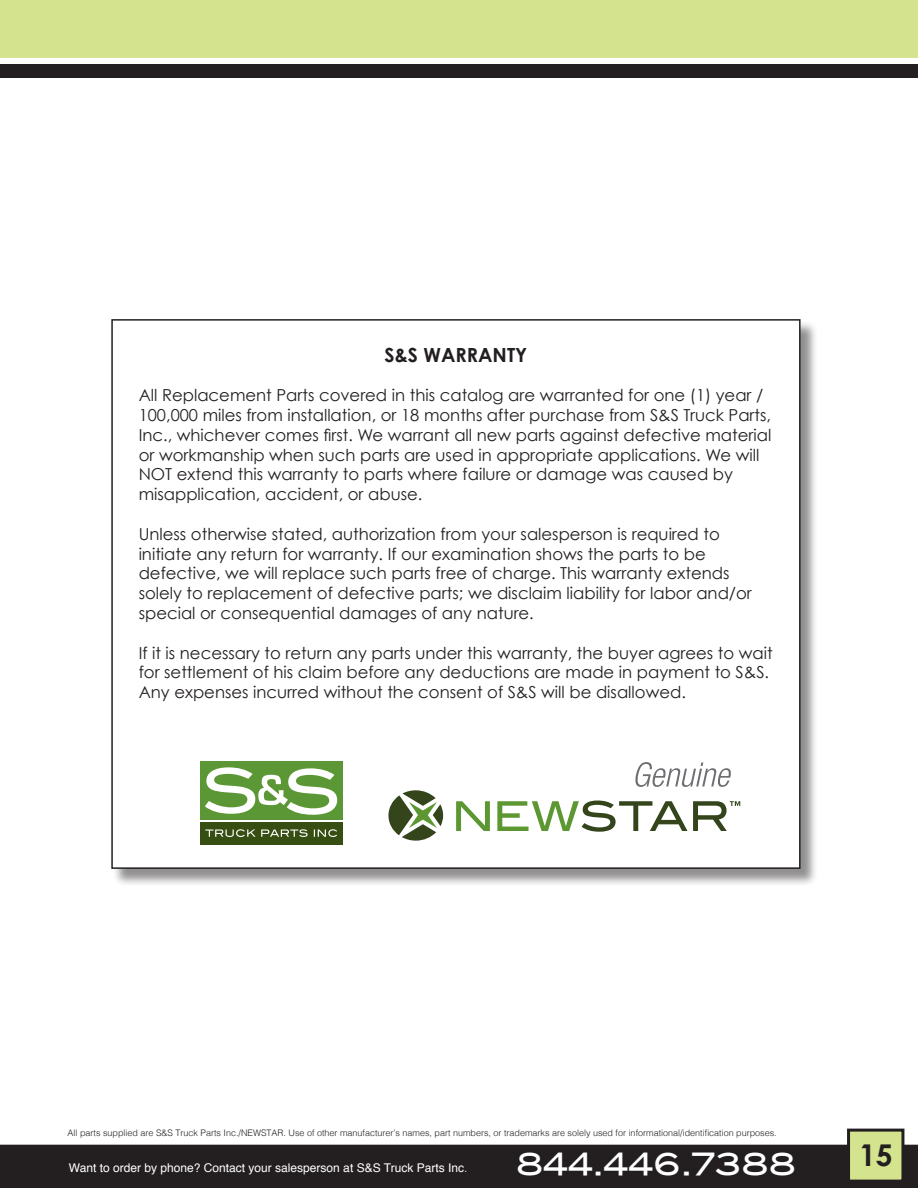
<style>
.page{position:relative;width:918px;height:1188px;background:#fff}
.page>*{position:absolute;margin:0;border:0;box-sizing:border-box;transform-origin:0 0}
.t1{font:30.6px "Blair Md ITCTT Medium";color:#fff}
.t2{font:700 30px "Century Gothic";color:#231f20}
.t3{font:700 19.5px "Century Gothic";color:#231f20}
.t4{font:16.5px/19.8px "Century Gothic";color:#231f20}
.t5{font:12px "Helvetica";color:#fff}
.t6{font:300 9px "Helvetica";color:#231f20}
.s1{font-weight:300}
</style>
<div class="page">
<div style="left:0;top:0;width:918px;height:58px;background:#d4e38e"></div>
<div style="left:0;top:1145px;width:918px;height:43px;background:#231f20"></div>
<div style="left:849px;top:1130px;width:54px;height:51px;background:#d4e38e"></div>
<div style="left:847px;top:1129px;width:57px;height:54px;border:3px solid #231f20"></div>
<div style="left:0;top:65px;width:918px;height:13px;background:#231f20"></div>
<div style="left:113px;top:320px;width:705px;height:566px;background:#231f20;opacity:.5"></div>
<div style="left:112px;top:320px;width:688px;height:548px;background:#fff"></div>
<div style="left:200px;top:761px;width:143px;height:59px;background:#5b9734"></div>
<div style="left:200px;top:822px;width:143px;height:22px;background:#364e11"></div>
<svg style="left:205px;top:829px;width:132px;height:8px"></svg>
<svg style="left:205px;top:767px;width:132px;height:48px"></svg>
<svg style="left:388px;top:790px;width:55px;height:51px"></svg>
<svg style="left:456px;top:801px;width:284px;height:31px"></svg>
<svg style="left:635px;top:762px;width:96px;height:25px"></svg>
<p class="t3" style="left:385px;top:342px;width:144px">S&amp;S WARRANTY</p>
<p class="t4" style="left:139px;top:385px;width:634px">All Replacement Parts covered in this catalog are warranted for one (1) year / 100,000 miles from installation, or 18 months after purchase from S&amp;S Truck Parts, Inc., whichever comes first. We warrant all new parts against defective material or workmanship when such parts are used in appropriate applications. We will NOT extend this warranty to parts where failure or damage was caused by misapplication, accident, or abuse.</p>
<p class="t4" style="left:139px;top:524px;width:615px">Unless otherwise stated, authorization from your salesperson is required to initiate any return for warranty. If our examination shows the parts to be defective, we will replace such parts free of charge. This warranty extends solely to replacement of defective parts; we disclaim liability for labor and/or special or consequential damages of any nature.</p>
<p class="t4" style="left:139px;top:642px;width:636px">If it is necessary to return any parts under this warranty, the buyer agrees to wait for settlement of his claim before any deductions are made in payment to S&amp;S.<br>Any expenses incurred without the consent of S&amp;S will be disallowed.</p>
<p class="t6" style="left:68px;top:1125px;width:711px">All parts supplied are S&amp;S Truck Parts Inc./NEWSTAR. Use of other manufacturer’s names, part numbers, or trademarks are solely used for informational/identification purposes.</p>
<p class="t5" style="left:69px;top:1158px;width:400px">Want to order by phone? Contact your salesperson at S&amp;S Truck Parts Inc<span class="s1">.</span></p>
<h1 class="t1" style="left:516px;top:1139px;width:282px">844.446.7388</h1>
<h2 class="t2" style="left:859px;top:1136px;width:35px">15</h2>
</div>
